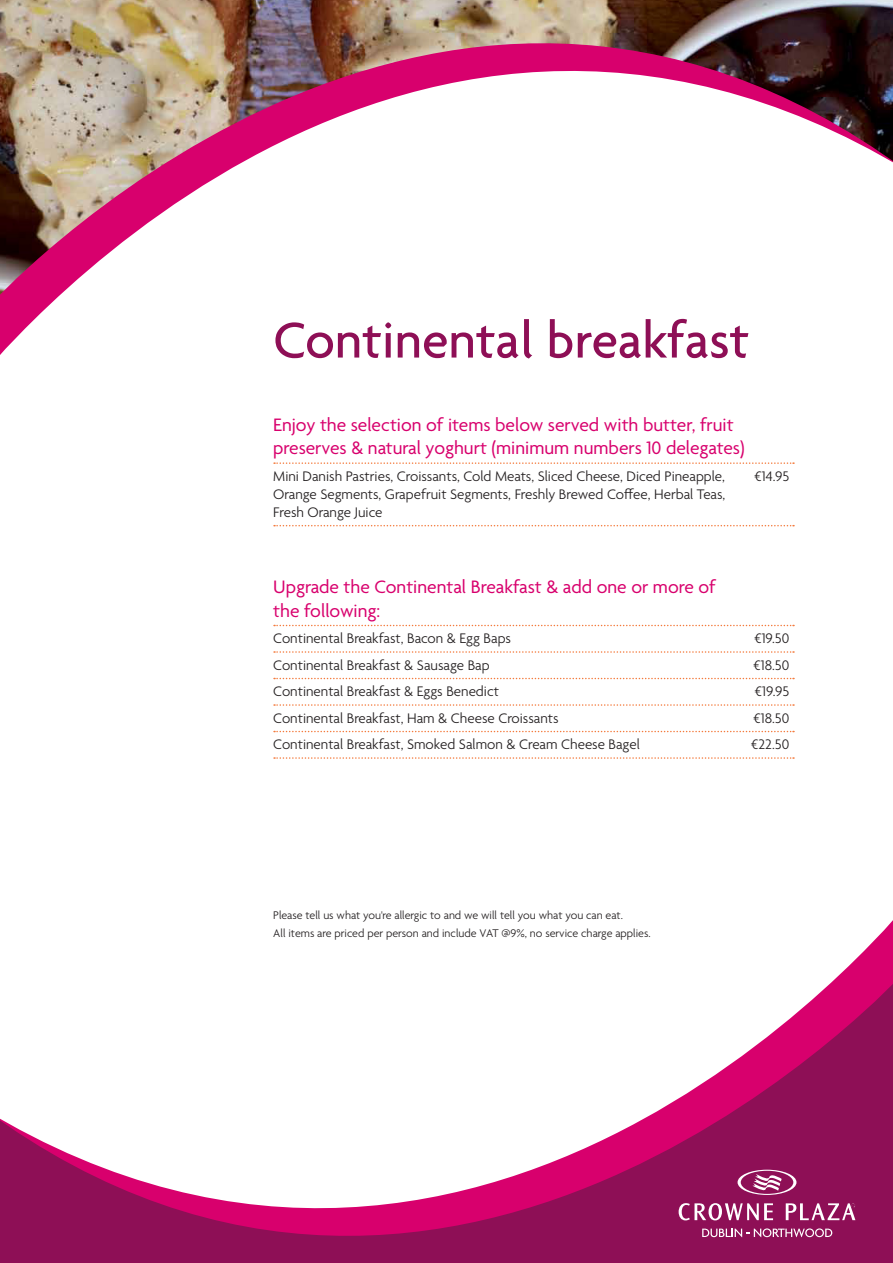
<style>
.page{position:relative;width:893px;height:1263px;background:#fff}
.page>*{position:absolute;margin:0;border:0;box-sizing:border-box;transform-origin:0 0}
.t1{font:500 54px "Agenda";color:#8e0f56}
.Dish_Name{font:19.5px/23.4px "Agenda";color:#d8006d}
.Line_above_Orange{font:300 15px/18px "Agenda";color:#231f20}
.Body_Text{font:300 12px "Agenda";color:#231f20}
</style>
<div class="page">
<svg style="left:0;top:971px;width:893px;height:292px"></svg>
<img style="left:0;top:0;width:893px;height:308px">
<svg style="left:737px;top:1170px;width:59px;height:25px"></svg>
<svg style="left:702px;top:1228px;width:130px;height:9px"></svg>
<svg style="left:679px;top:1203px;width:94px;height:17px"></svg>
<svg style="left:786px;top:1203px;width:70px;height:17px"></svg>
<svg style="left:274px;top:462px;width:520px;height:2px"></svg>
<svg style="left:274px;top:525px;width:520px;height:1px"></svg>
<svg style="left:274px;top:625px;width:520px;height:1px"></svg>
<svg style="left:274px;top:651px;width:520px;height:2px"></svg>
<svg style="left:274px;top:678px;width:520px;height:1px"></svg>
<svg style="left:274px;top:704px;width:520px;height:2px"></svg>
<svg style="left:274px;top:731px;width:520px;height:1px"></svg>
<svg style="left:274px;top:757px;width:520px;height:2px"></svg>
<p class="t1" style="left:273px;top:307px;width:477px">Continental breakfast</p>
<p class="Dish_Name" style="left:273px;top:414px;width:473px">Enjoy the selection of items below served with butter, fruit preserves &amp; natural yoghurt (minimum numbers 10 delegates)</p>
<p class="Line_above_Orange" style="left:273px;top:468px;width:453px">Mini Danish Pastries, Croissants, Cold Meats, Sliced Cheese, Diced Pineapple,</p>
<p class="Line_above_Orange" style="left:754px;top:468px;width:36px">€14.95</p>
<p class="Line_above_Orange" style="left:273px;top:486px;width:454px">Orange Segments, Grapefruit Segments, Freshly Brewed Coffee, Herbal Teas,<br>Fresh Orange Juice</p>
<p class="Dish_Name" style="left:273px;top:577px;width:444px">Upgrade the Continental Breakfast &amp; add one or more of the following:</p>
<p class="Line_above_Orange" style="left:273px;top:630px;width:239px">Continental Breakfast, Bacon &amp; Egg Baps</p>
<p class="Line_above_Orange" style="left:754px;top:630px;width:36px">€19.50</p>
<p class="Line_above_Orange" style="left:273px;top:657px;width:218px">Continental Breakfast &amp; Sausage Bap</p>
<p class="Line_above_Orange" style="left:753px;top:657px;width:37px">€18.50</p>
<p class="Line_above_Orange" style="left:273px;top:683px;width:227px">Continental Breakfast &amp; Eggs Benedict</p>
<p class="Line_above_Orange" style="left:755px;top:683px;width:36px">€19.95</p>
<p class="Line_above_Orange" style="left:273px;top:710px;width:287px">Continental Breakfast, Ham &amp; Cheese Croissants</p>
<p class="Line_above_Orange" style="left:753px;top:710px;width:37px">€18.50</p>
<p class="Line_above_Orange" style="left:273px;top:736px;width:368px">Continental Breakfast, Smoked Salmon &amp; Cream Cheese Bagel</p>
<p class="Line_above_Orange" style="left:751px;top:736px;width:40px">€22.50</p>
<p class="Body_Text" style="left:273px;top:908px;width:351px">Please tell us what you're allergic to and we will tell you what you can eat.</p>
<p class="Body_Text" style="left:273px;top:926px;width:379px">All items are priced per person and include VAT @9%, no service charge applies.</p>
</div>
